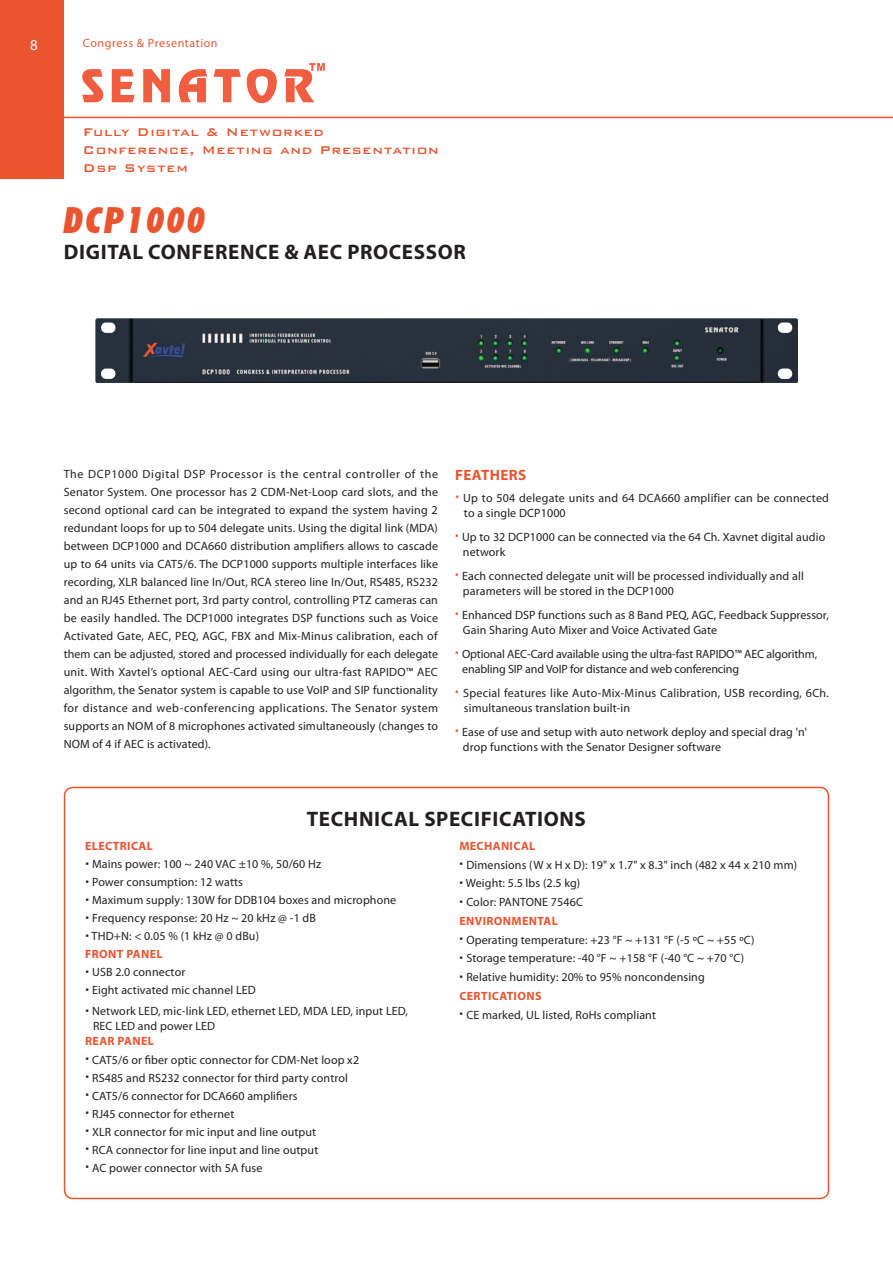
<style>
.page{position:relative;width:893px;height:1263px;background:#fff}
.page>*{position:absolute;margin:0;border:0;box-sizing:border-box;transform-origin:0 0}
.t1{font:italic 900 condensed 36px "Futura BT";letter-spacing:.075em;color:#ea5530}
.t2{font:700 21px "Myriad Pro";letter-spacing:.03em;color:#231f20}
.t3{font:500 15px/18px "Bank Gothic BT";letter-spacing:.05em;color:#ea5530}
.t4{font:700 15px "Myriad Pro";color:#ea5530}
.t5{font:15px "Myriad Pro";color:#fff}
.t6{font:12px/18px "Myriad Pro";letter-spacing:.01em;color:#231f20}
.t7{font:12px/15px "Myriad Pro";letter-spacing:-.01em;color:#231f20}
.t8{font:700 12px "Myriad Pro";letter-spacing:.03em;color:#ea5530}
.t9{font:12px "Myriad Pro";letter-spacing:.05em;color:#ea5530}
</style>
<div class="page">
<img style="left:83px;top:63px;width:241px;height:41px">
<div style="left:0;top:0;width:64px;height:179px;background:#ea5530"></div>
<hr style="left:43px;top:117px;width:850px;height:1px;background:#ea5530">
<div style="left:64px;top:787px;width:765px;height:412px;border:2px solid #ea5530;border-radius:9px"></div>
<img style="left:96px;top:319px;width:701px;height:63px">
<p class="t5" style="left:30px;top:36px;width:9px">8</p>
<p class="t9" style="left:83px;top:36px;width:136px">Congress &amp; Presentation</p>
<p class="t3" style="left:83px;top:123px;width:357px">Fully Digital &amp; Networked<br>Conference, Meeting and Presentation<br>Dsp System</p>
<h1 class="t1" style="left:64px;top:198px;width:143px">DCP1000</h1>
<h2 class="t2" style="left:64px;top:238px;width:27px">DIGITAL</h2>
<h2 class="t2" style="left:148px;top:238px;width:27px">CONFERENCE</h2>
<h2 class="t2" style="left:284px;top:238px;width:90px">&amp; AEC PROCESSOR</h2>
<p class="t6" style="left:64px;top:465px;width:376px;text-align:justify">The DCP1000 Digital DSP Processor is the central controller of the Senator System. One processor has 2 CDM-Net-Loop card slots, and the second optional card can be integrated to expand the system having 2 redundant loops for up to 504 delegate units. Using the digital link (MDA) between DCP1000 and DCA660 distribution amplifiers allows to cascade up to 64 units via CAT5/6. The DCP1000 supports multiple interfaces like recording, XLR balanced line In/Out, RCA stereo line In/Out, RS485, RS232 and an RJ45 Ethernet port, 3rd party control, controlling PTZ cameras can be easily handled. The DCP1000 integrates DSP functions such as Voice Activated Gate, AEC, PEQ, AGC, FBX and Mix-Minus calibration, each of them can be adjusted, stored and processed individually for each delegate unit. With Xavtel’s optional AEC-Card using our ultra-fast RAPIDO™ AEC algorithm, the Senator system is capable to use VoIP and SIP functionality for distance and web-conferencing applications. The Senator system supports an NOM of 8 microphones activated simultaneously (changes to NOM of 4 if AEC is activated).</p>
<p class="t4" style="left:455px;top:465px;width:19px">FEATHERS</p>
<p class="t6" style="left:463px;top:490px;width:367px;line-height:15px">Up to 504 delegate units and 64 DCA660 amplifier can be connected to a single DCP1000</p>
<p class="t6" style="left:462px;top:529px;width:365px;line-height:15px">Up to 32 DCP1000 can be connected via the 64 Ch. Xavnet digital audio network</p>
<p class="t6" style="left:462px;top:568px;width:343px;line-height:15px">Each connected delegate unit will be processed individually and all parameters will be stored in the DCP1000</p>
<p class="t6" style="left:462px;top:607px;width:368px;line-height:15px">Enhanced DSP functions such as 8 Band PEQ, AGC, Feedback Suppressor,<br>Gain Sharing Auto Mixer and Voice Activated Gate</p>
<p class="t7" style="left:462px;top:646px;width:357px">Optional AEC-Card available using the ultra-fast RAPIDO™ AEC algorithm, enabling SIP and VoIP for distance and web conferencing</p>
<p class="t6" style="left:463px;top:685px;width:367px;line-height:15px">Special features like Auto-Mix-Minus Calibration, USB recording, 6Ch. simultaneous translation built-in</p>
<p class="t6" style="left:462px;top:724px;width:346px;line-height:15px">Ease of use and setup with auto network deploy and special drag 'n' drop functions with the Senator Designer software</p>
<h2 class="t2" style="left:307px;top:805px;width:38px">TECHNICAL</h2>
<h2 class="t2" style="left:424px;top:805px;width:25px">SPECIFICATIONS</h2>
<p class="t8" style="left:85px;top:838px;width:15px">ELECTRICAL</p>
<p class="t6" style="left:92px;top:855px;width:306px">Mains power: 100 ~ 240 VAC ±10 %, 50/60 Hz<br>Power consumption: 12 watts<br>Maximum supply: 130W for DDB104 boxes and microphone Frequency response: 20 Hz ~ 20 kHz @ -1 dB<br>THD+N: &lt; 0.05 % (1 kHz @ 0 dBu)</p>
<p class="t8" style="left:85px;top:946px;width:16px">FRONT</p>
<p class="t8" style="left:126px;top:946px;width:15px">PANEL</p>
<p class="t6" style="left:92px;top:963px;width:165px">USB 2.0 connector<br>Eight activated mic channel LED</p>
<p class="t6" style="left:92px;top:1003px;width:317px;line-height:15px">Network LED, mic-link LED, ethernet LED, MDA LED, input LED,<br>REC LED and power LED</p>
<p class="t8" style="left:85px;top:1033px;width:16px">REAR</p>
<p class="t8" style="left:118px;top:1033px;width:15px">PANEL</p>
<p class="t6" style="left:92px;top:1050px;width:268px">CAT5/6 or fiber optic connector for CDM-Net loop x2<br>RS485 and RS232 connector for third party control CAT5/6 connector for DCA660 amplifiers<br>RJ45 connector for ethernet<br>XLR connector for mic input and line output<br>RCA connector for line input and line output<br>AC power connector with 5A fuse</p>
<p class="t8" style="left:459px;top:838px;width:19px">MECHANICAL</p>
<p class="t6" style="left:466px;top:855px;width:333px;line-height:18.8px">Dimensions (W x H x D): 19" x 1.7" x 8.3" inch (482 x 44 x 210 mm)<br>Weight: 5.5 lbs (2.5 kg)<br>Color: PANTONE 7546C</p>
<p class="t8" style="left:459px;top:913px;width:16px">ENVIRONMENTAL</p>
<p class="t6" style="left:466px;top:930px;width:290px;line-height:18.8px">Operating temperature: +23 °F ~ +131 °F (-5 ºC ~ +55 ºC)<br>Storage temperature: -40 °F ~ +158 °F (-40 °C ~ +70 °C)<br>Relative humidity: 20% to 95% noncondensing</p>
<p class="t8" style="left:459px;top:988px;width:16px">CERTICATIONS</p>
<p class="t6" style="left:466px;top:1005px;width:191px">CE marked, UL listed, RoHs compliant</p>
</div>
